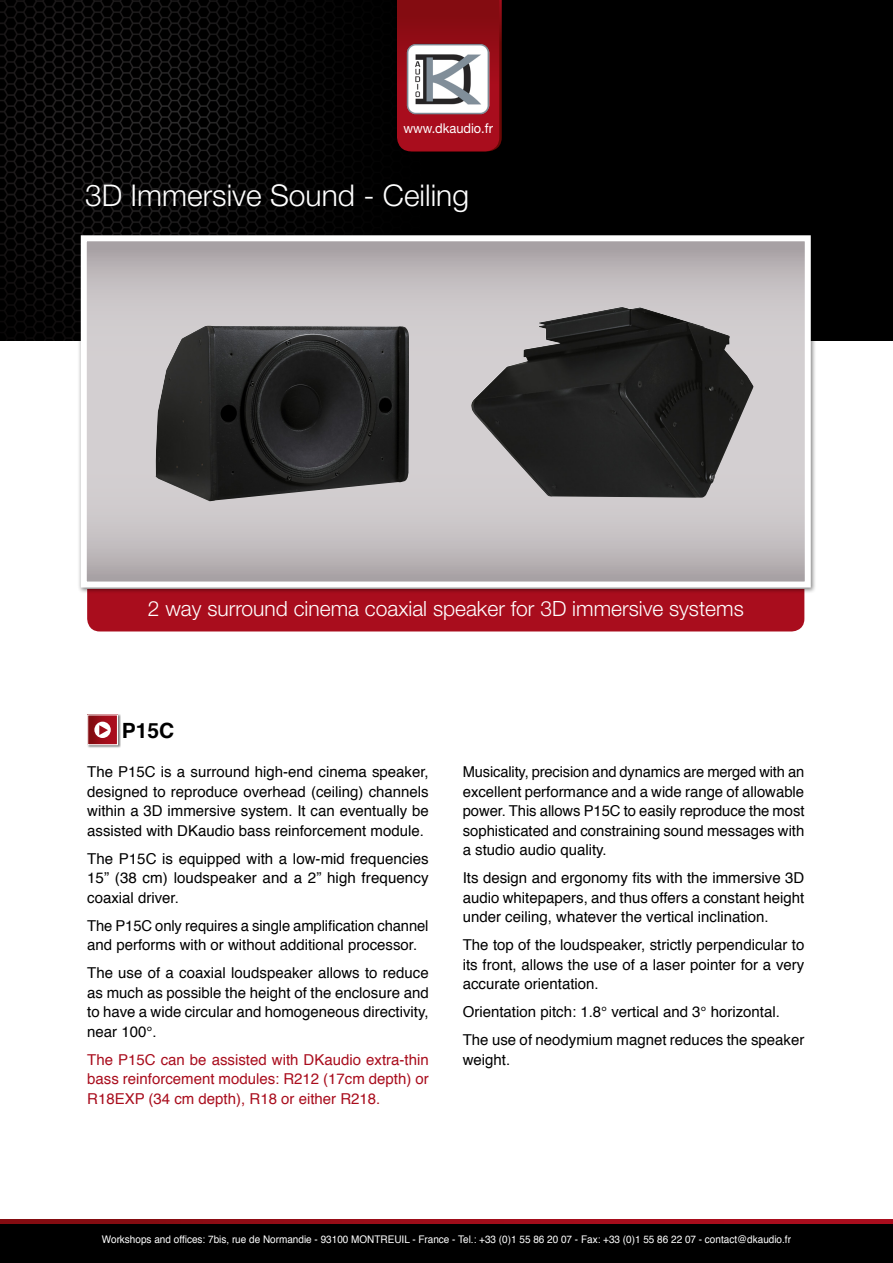
<style>
.page{position:relative;width:893px;height:1263px;background:#fff}
.page>*{position:absolute;margin:0;border:0;box-sizing:border-box;transform-origin:0 0}
.t1{font:300 30px "Helvetica Neue LT Std";color:#fff}
.t2{font:300 21px "Helvetica Neue LT Std";color:#fff}
.t3{font:700 21px "Helvetica";color:#000}
.t4{font:15px/19.5px "Helvetica";color:#000;text-align:justify}
.t5{font:15px/19.5px "Helvetica";color:#a90d1d;text-align:justify}
.t6{font:13.5px "Helvetica Neue LT Std";color:#fff;scale:.95 1}
.t7{font:10.5px "Helvetica";color:#fff;scale:.95 1}
</style>
<div class="page">
<div style="left:87px;top:714px;width:34px;height:34px;background:#000;opacity:.5"></div>
<svg style="left:89px;top:716px;width:27px;height:27px"></svg>
<div style="left:87px;top:714px;width:31px;height:31px;border:1px solid #fff"></div>
<svg style="left:94px;top:722px;width:17px;height:16px"></svg>
<div style="left:87px;top:593px;width:717px;height:38px;background:#a90d1d"></div>
<div style="left:0;top:0;width:893px;height:340px;background:#000"></div>
<img style="left:0;top:0;width:448px;height:340px">
<div style="left:0;top:1224px;width:893px;height:39px;background:#000"></div>
<svg style="left:0;top:1219px;width:893px;height:5px;background:#9a0c18"></svg>
<div style="left:78px;top:232px;width:739px;height:361px;background:#000;opacity:.5"></div>
<svg style="left:88px;top:242px;width:716px;height:338px;background:#c4bfc1"></svg>
<div style="left:81px;top:235px;width:730px;height:352px;border:6px solid #fff"></div>
<svg style="left:397px;top:0;width:105px;height:151px;background:#950c17"></svg>
<img style="left:407px;top:43px;width:83px;height:72px">
<img style="left:156px;top:325px;width:253px;height:176px">
<img style="left:470px;top:307px;width:284px;height:191px">
<p class="t6" style="left:403px;top:121px;width:96px">www.dkaudio.fr</p>
<h1 class="t1" style="left:85px;top:177px;width:385px">3D Immersive Sound - Ceiling</h1>
<h2 class="t2" style="left:148px;top:596px;width:597px">2 way surround cinema coaxial speaker for 3D immersive systems</h2>
<h2 class="t3" style="left:122px;top:713px;width:54px">P15C</h2>
<p class="t4" style="left:87px;top:762px;width:343px">The P15C is a surround high-end cinema speaker, designed to reproduce overhead (ceiling) channels within a 3D immersive system. It can eventually be assisted with DKaudio bass reinforcement module.</p>
<p class="t4" style="left:87px;top:849px;width:343px">The P15C is equipped with a low-mid frequencies 15” (38 cm) loudspeaker and a 2” high frequency coaxial driver.</p>
<p class="t4" style="left:87px;top:916px;width:343px">The P15C only requires a single amplification channel and performs with or without additional processor.</p>
<p class="t4" style="left:87px;top:963px;width:343px">The use of a coaxial loudspeaker allows to reduce as much as possible the height of the enclosure and to have a wide circular and homogeneous directivity, near 100°.</p>
<p class="t5" style="left:87px;top:1050px;width:343px">The P15C can be assisted with DKaudio extra-thin bass reinforcement modules: R212 (17cm depth) or R18EXP (34 cm depth), R18 or either R218.</p>
<p class="t4" style="left:463px;top:762px;width:343px">Musicality, precision and dynamics are merged with an excellent performance and a wide range of allowable power. This allows P15C to easily reproduce the most sophisticated and constraining sound messages with a studio audio quality.</p>
<p class="t4" style="left:463px;top:868px;width:343px">Its design and ergonomy fits with the immersive 3D audio whitepapers, and thus offers a constant height under ceiling, whatever the vertical inclination.</p>
<p class="t4" style="left:463px;top:935px;width:343px">The top of the loudspeaker, strictly perpendicular to its front, allows the use of a laser pointer for a very accurate orientation.</p>
<p class="t4" style="left:463px;top:998px;width:343px;line-height:28px">Orientation pitch: 1.8° vertical and 3° horizontal.<br>The use of neodymium magnet reduces the speaker</p>
<p class="t4" style="left:463px;top:1050px;width:49px">weight.</p>
<p class="t7" style="left:102px;top:1231px;width:727px">Workshops and offices: 7bis, rue de Normandie - 93100 MONTREUIL - France - Tel.: +33 (0)1 55 86 20 07 - Fax: +33 (0)1 55 86 22 07 - contact@dkaudio.fr</p>
</div>
